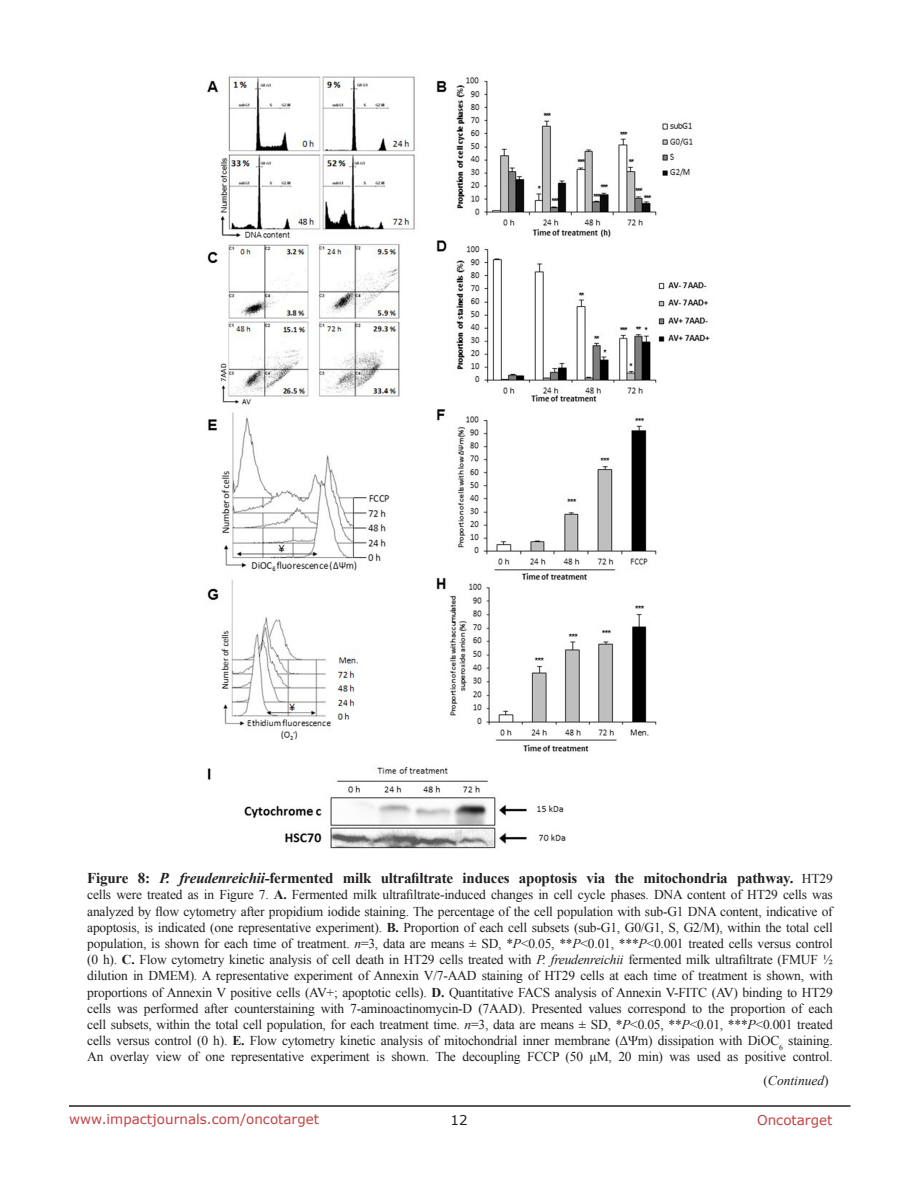
<style>
.page{position:relative;width:918px;height:1188px;background:#fff}
.page>*{position:absolute;margin:0;border:0;box-sizing:border-box;transform-origin:0 0}
.figuretext{font:700 15px "Times New Roman";letter-spacing:-.015em;color:#231f20}
.figuretext-2{font:13.5px/16.2px "Times New Roman";letter-spacing:-.015em;color:#231f20;text-align:justify}
.t1{font:13.5px "Verdana";color:#c24141}
.t2{font:italic 13.5px "Times New Roman";color:#231f20}
.t3{font:13.5px "Verdana";color:#231f20}
.s1{font-style:italic}
.s2{font-weight:400;font-size:13.5px}
.s3{font-weight:700}
.s4{font-style:normal}
</style>
<div class="page">
<hr style="left:69px;top:1105px;width:781px;height:2px;background:#231f20">
<img style="left:207px;top:73px;width:503px;height:776px">
<p class="figuretext" style="left:87px;top:868px;width:747px">Figure 8: <span class="s1">P. freudenreichii</span>-fermented milk ultrafiltrate induces apoptosis via the mitochondria pathway. <span class="s2">HT29</span></p>
<p class="figuretext-2" style="left:87px;top:887px;width:747px">cells were treated as in Figure 7. <span class="s3">A.</span> Fermented milk ultrafiltrate-induced changes in cell cycle phases. DNA content of HT29 cells was analyzed by flow cytometry after propidium iodide staining. The percentage of the cell population with sub-G1 DNA content, indicative of apoptosis, is indicated (one representative experiment). <span class="s3">B.</span> Proportion of each cell subsets (sub-G1, G0/G1, S, G2/M), within the total cell population, is shown for each time of treatment. <span class="s1">n</span>=3, data are means ± SD, *<span class="s1">P</span>&lt;0.05, **<span class="s1">P</span>&lt;0.01, ***<span class="s1">P</span>&lt;0.001 treated cells versus control (0 h). <span class="s3">C.</span> Flow cytometry kinetic analysis of cell death in HT29 cells treated with <span class="s1">P. freudenreichii</span> fermented milk ultrafiltrate (FMUF ½ dilution in DMEM). A representative experiment of Annexin V/7-AAD staining of HT29 cells at each time of treatment is shown, with proportions of Annexin V positive cells (AV+; apoptotic cells). <span class="s3">D.</span> Quantitative FACS analysis of Annexin V-FITC (AV) binding to HT29 cells was performed after counterstaining with 7-aminoactinomycin-D (7AAD). Presented values correspond to the proportion of each cell subsets, within the total cell population, for each treatment time. <span class="s1">n</span>=3, data are means ± SD, *<span class="s1">P</span>&lt;0.05, **<span class="s1">P</span>&lt;0.01, ***<span class="s1">P</span>&lt;0.001 treated cells versus control (0 h). <span class="s3">E.</span> Flow cytometry kinetic analysis of mitochondrial inner membrane (ΔΨm) dissipation with DiOC<sub>6</sub> staining.<br>An overlay view of one representative experiment is shown. The decoupling FCCP (50 μM, 20 min) was used as positive control.</p>
<p class="t2" style="left:764px;top:1071px;width:67px"><span class="s4">(</span>Continued<span class="s4">)</span></p>
<p class="t1" style="left:69px;top:1110px;width:252px">www.impactjournals.com/oncotarget</p>
<p class="t3" style="left:450px;top:1111px;width:19px">12</p>
<p class="t1" style="left:757px;top:1111px;width:77px">Oncotarget</p>
</div>
